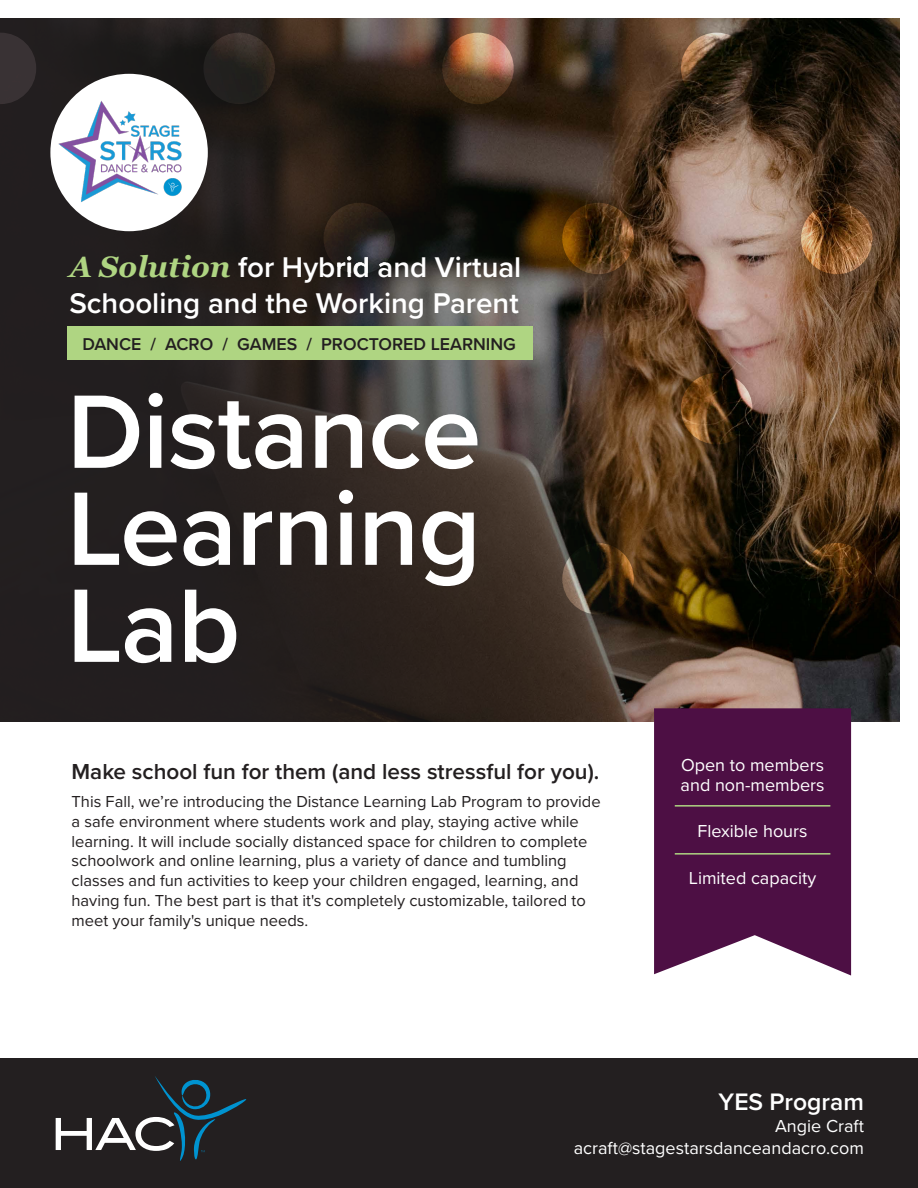
<style>
.page{position:relative;width:918px;height:1188px;background:#fff}
.page>*{position:absolute;margin:0;border:0;box-sizing:border-box;transform-origin:0 0}
.t1{font:600 108.3px/97.1px "Proxima Nova";letter-spacing:-.01em;color:#fff;text-align:justify}
.t2{font:600 29.55px/35.5px "Proxima Nova";color:#fff}
.t3{font:600 24.75px "Proxima Nova";color:#fff}
.t4{font:600 22.5px "Proxima Nova";color:#231f20}
.t5{font:18px "Proxima Nova";color:#fff}
.t6{font:600 17.7px "Proxima Nova";color:#231f20}
.t7{font:16.5px/19.8px "Proxima Nova";color:#231f20}
.s1{font-family:"Georgia";font-weight:700;font-style:italic;color:#afd582}
</style>
<div class="page">
<img style="left:0;top:18px;width:899px;height:703px">
<div style="left:67px;top:326px;width:465px;height:34px;background:#afd582"></div>
<svg style="left:0;top:33px;width:36px;height:71px;background:#342d2f"></svg>
<svg style="left:203px;top:33px;width:72px;height:71px;background:#2a2521"></svg>
<img style="left:442px;top:33px;width:72px;height:71px;border-radius:50%">
<svg style="left:681px;top:33px;width:71px;height:71px;background:#473623"></svg>
<svg style="left:324px;top:203px;width:71px;height:71px;background:#2c2623"></svg>
<svg style="left:562px;top:203px;width:72px;height:71px;background:#5a3711"></svg>
<svg style="left:801px;top:203px;width:72px;height:71px;background:#875930"></svg>
<svg style="left:681px;top:373px;width:71px;height:71px;background:#56391a"></svg>
<svg style="left:562px;top:543px;width:72px;height:71px;background:#413321"></svg>
<svg style="left:801px;top:543px;width:72px;height:71px;background:#311e07"></svg>
<div style="left:0;top:1058px;width:918px;height:130px;background:#231f20"></div>
<svg style="left:56px;top:1076px;width:191px;height:85px"></svg>
<svg style="left:654px;top:708px;width:197px;height:268px;background:#5b2252"></svg>
<hr style="left:675px;top:805px;width:155px;height:2px;background:#afd582">
<hr style="left:675px;top:853px;width:155px;height:2px;background:#afd582">
<div style="left:50px;top:74px;width:158px;height:157px;background:#fff;border-radius:50%"></div>
<img style="left:53px;top:93px;width:135px;height:113px">
<p class="t2" style="left:69px;top:249px;width:454px"><span class="s1">A Solution</span> for Hybrid and Virtual<br>Schooling and the Working Parent</p>
<p class="t6" style="left:82px;top:331px;width:435px">DANCE / ACRO / GAMES / PROCTORED LEARNING</p>
<p class="t1" style="left:67px;top:380px;width:416px">Distance Learning Lab</p>
<p class="t4" style="left:72px;top:754px;width:529px">Make school fun for them (and less stressful for you).</p>
<p class="t7" style="left:72px;top:791px;width:531px">This Fall, we’re introducing the Distance Learning Lab Program to provide a safe environment where students work and play, staying active while learning. It will include socially distanced space for children to complete schoolwork and online learning, plus a variety of dance and tumbling classes and fun activities to keep your children engaged, learning, and having fun. The best part is that it's completely customizable, tailored to meet your family's unique needs.</p>
<p class="t5" style="left:681px;top:752px;width:145px">Open to members</p>
<p class="t5" style="left:681px;top:771px;width:145px">and non-members</p>
<p class="t5" style="left:698px;top:818px;width:111px">Flexible hours</p>
<p class="t5" style="left:689px;top:865px;width:129px">Limited capacity</p>
<p class="t3" style="left:719px;top:1084px;width:147px">YES Program</p>
<p class="t5" style="left:775px;top:1113px;width:90px">Angie Craft</p>
<p class="t5" style="left:574px;top:1134px;width:292px">acraft@stagestarsdanceandacro.com</p>
</div>
